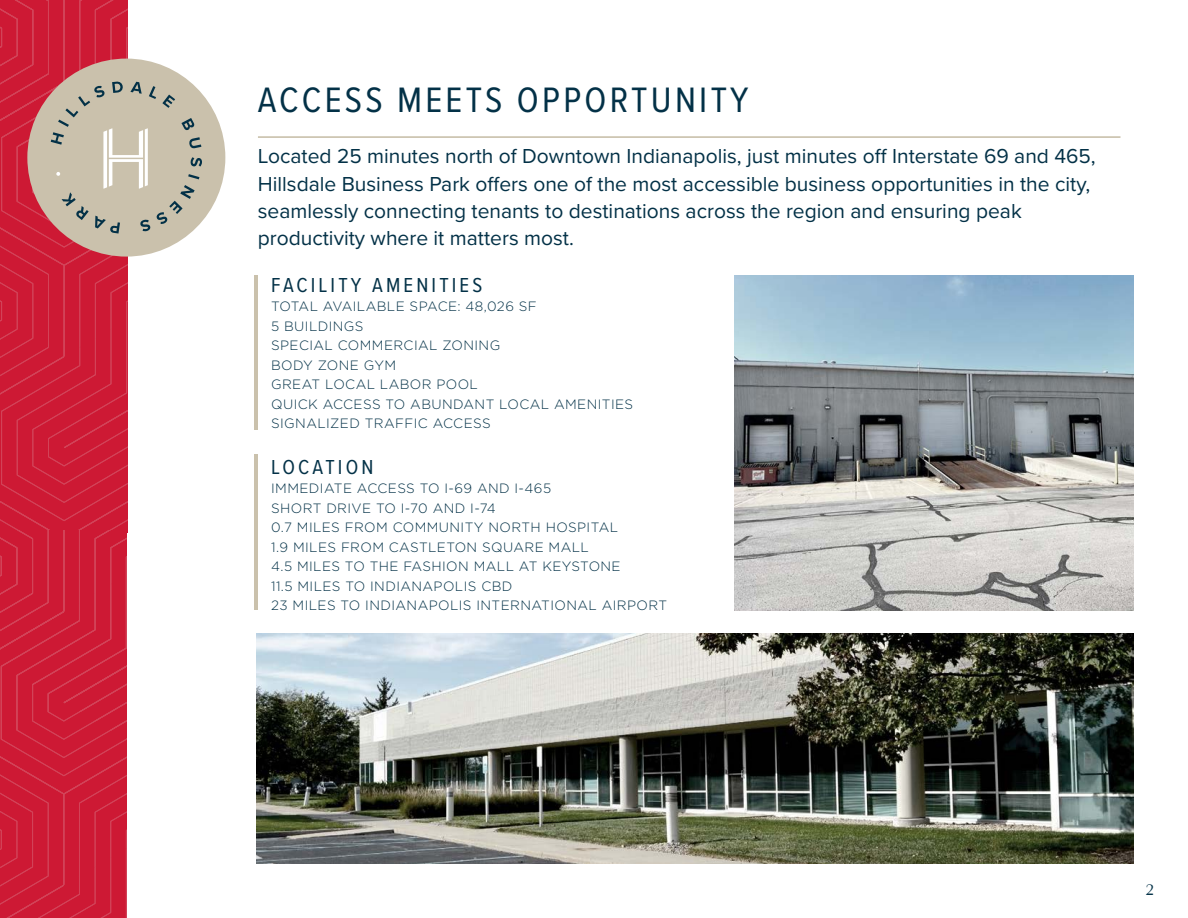
<style>
.page{position:relative;width:1188px;height:918px;background:#fff}
.page>*{position:absolute;margin:0;border:0;box-sizing:border-box;transform-origin:0 0}
.t1{font:36.6px "Proxima Nova Cond";letter-spacing:.09em;color:#033147}
.t2{font:21px/27px "Proxima Nova";color:#033147}
.t3{font:21px "Proxima Nova Cond";letter-spacing:.15em;color:#033147}
.t4{font:17.4px "Nourishe Normal";color:#033147}
.t5{font:300 13.5px "Gotham";letter-spacing:.03em;color:#033147}
</style>
<div class="page">
<img style="left:256px;top:634px;width:878px;height:230px">
<div style="left:27px;top:59px;width:198px;height:198px;background:#cac1ac;border-radius:50%"></div>
<svg style="left:0;top:0;width:202px;height:918px"></svg>
<img style="left:735px;top:275px;width:399px;height:335px">
<hr style="left:255px;top:455px;width:3px;height:155px;background:#cac1ac">
<hr style="left:258px;top:136px;width:862px;height:2px;background:#cac1ac">
<hr style="left:255px;top:275px;width:3px;height:155px;background:#cac1ac">
<p class="t1" style="left:258px;top:73px;width:492px">ACCESS MEETS OPPORTUNITY</p>
<p class="t2" style="left:258px;top:142px;width:840px">Located 25 minutes north of Downtown Indianapolis, just minutes off Interstate 69 and 465, Hillsdale Business Park offers one of the most accessible business opportunities in the city, seamlessly connecting tenants to destinations across the region and ensuring peak productivity where it matters most.</p>
<p class="t3" style="left:271px;top:269px;width:213px">FACILITY AMENITIES</p>
<p class="t5" style="left:271px;top:298px;width:267px">TOTAL AVAILABLE SPACE: 48,026 SF</p>
<p class="t5" style="left:271px;top:317px;width:94px">5 BUILDINGS</p>
<p class="t5" style="left:271px;top:337px;width:231px">SPECIAL COMMERCIAL ZONING</p>
<p class="t5" style="left:271px;top:356px;width:127px">BODY ZONE GYM</p>
<p class="t5" style="left:271px;top:376px;width:208px">GREAT LOCAL LABOR POOL</p>
<p class="t5" style="left:271px;top:395px;width:364px">QUICK ACCESS TO ABUNDANT LOCAL AMENITIES</p>
<p class="t5" style="left:271px;top:415px;width:221px">SIGNALIZED TRAFFIC ACCESS</p>
<p class="t3" style="left:271px;top:451px;width:104px">LOCATION</p>
<p class="t5" style="left:271px;top:480px;width:282px">IMMEDIATE ACCESS TO I-69 AND I-465</p>
<p class="t5" style="left:271px;top:499px;width:226px">SHORT DRIVE TO I-70 AND I-74</p>
<p class="t5" style="left:271px;top:519px;width:348px">0.7 MILES FROM COMMUNITY NORTH HOSPITAL</p>
<p class="t5" style="left:271px;top:538px;width:319px">1.9 MILES FROM CASTLETON SQUARE MALL</p>
<p class="t5" style="left:271px;top:558px;width:351px">4.5 MILES TO THE FASHION MALL AT KEYSTONE</p>
<p class="t5" style="left:271px;top:577px;width:243px">11.5 MILES TO INDIANAPOLIS CBD</p>
<p class="t5" style="left:271px;top:597px;width:398px">23 MILES TO INDIANAPOLIS INTERNATIONAL AIRPORT</p>
<p class="t4" style="left:1145px;top:879px;width:11px">2</p>
</div>
